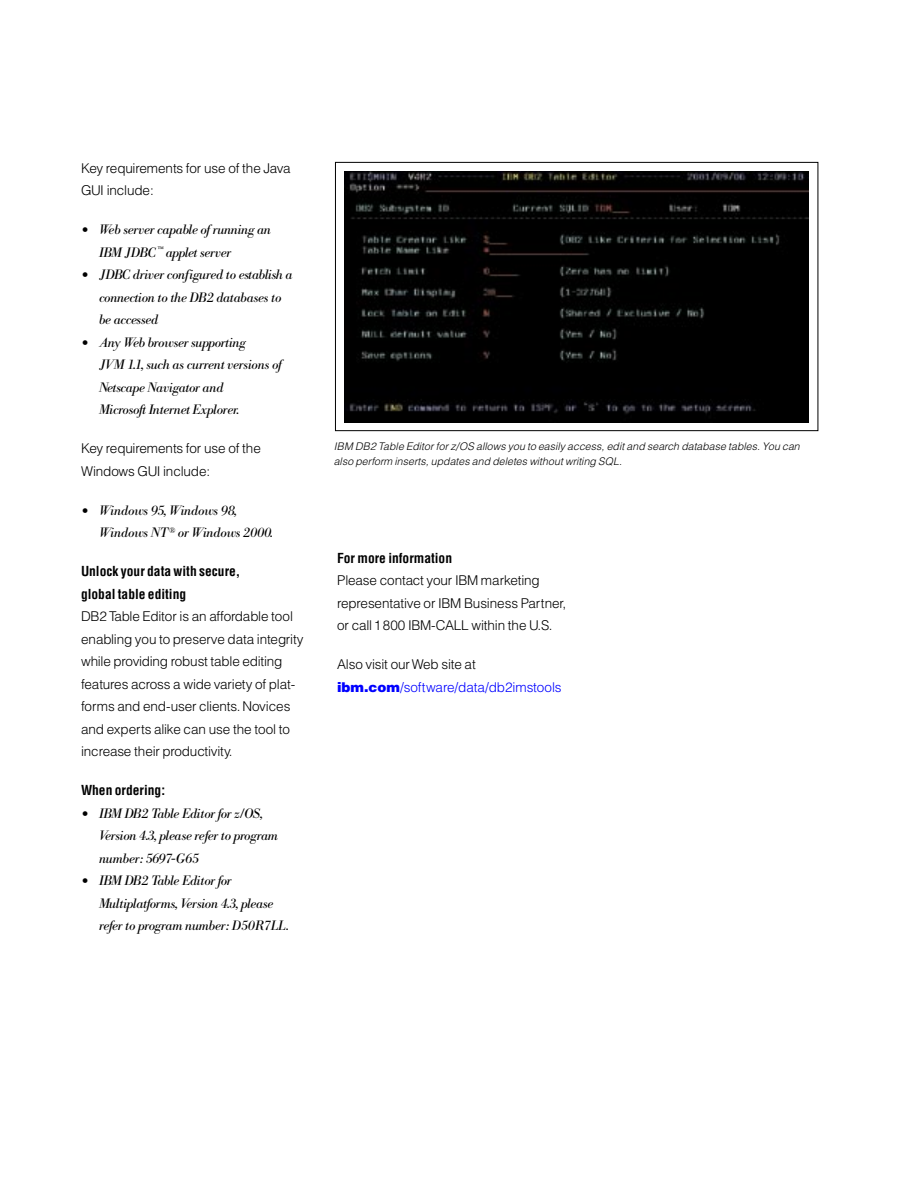
<style>
.page{position:relative;width:918px;height:1188px;background:#fff}
.page>*{position:absolute;margin:0;border:0;box-sizing:border-box;transform-origin:0 0}
.Bullet_text{font:italic 13.5px/22.5px "Bodoni BE";letter-spacing:-.015em;color:#000}
.Body_text{font:300 13.5px/22.5px "Helvetica";letter-spacing:-.01em;color:#000}
.Text_subhead{font:300 13.5px/22.5px "Helvetica";letter-spacing:-.01em;color:#000}
.Subhead{font:700 condensed 13.5px/22.5px "Helvetica";color:#000}
.Text_subhead-2{font:300 13.5px/22.5px "Helvetica";letter-spacing:-.01em;color:#00f}
.t1{font:italic 300 10.5px/15px "Helvetica";letter-spacing:.005em;color:#000}
.s1{font-size:21px}
.s2{color:#000}
.s3{font-weight:900}
</style>
<div class="page">
<img style="left:344px;top:171px;width:465px;height:251px">
<div style="left:335px;top:162px;width:483px;height:269px;border:1px solid #000"></div>
<p class="Body_text" style="left:81px;top:156px;width:211px">Key requirements for use of the Java<br>GUI include:</p>
<p class="Bullet_text" style="left:99px;top:219px;width:173px;text-indent:-18px"><span class="s1">•</span> Web server capable of running an<br>IBM JDBC <sup>™</sup> applet server</p>
<p class="Bullet_text" style="left:99px;top:264px;width:195px;text-indent:-18px"><span class="s1">•</span> JDBC driver configured to establish a connection to the DB2 databases to be accessed</p>
<p class="Bullet_text" style="left:99px;top:331px;width:184px;text-indent:-18px"><span class="s1">•</span> Any Web browser supporting<br>JVM 1.1, such as current versions of<br>Netscape Navigator and<br>Microsoft Internet Explorer.</p>
<p class="Body_text" style="left:81px;top:437px;width:181px">Key requirements for use of the<br>Windows GUI include:</p>
<p class="Bullet_text" style="left:99px;top:499px;width:175px;text-indent:-18px"><span class="s1">•</span> Windows 95, Windows 98,<br>Windows NT<sup>®</sup> or Windows 2000.</p>
<p class="Subhead" style="left:81px;top:560px;width:161px">Unlock your data with secure, global table editing</p>
<p class="Body_text" style="left:81px;top:605px;width:224px">DB2 Table Editor is an affordable tool enabling you to preserve data integrity while providing robust table editing features across a wide variety of plat&shy;forms and end-user clients. Novices and experts alike can use the tool to increase their productivity.</p>
<p class="Subhead" style="left:81px;top:779px;width:86px">When ordering:</p>
<p class="Bullet_text" style="left:99px;top:802px;width:181px;text-indent:-18px"><span class="s1">•</span> IBM DB2 Table Editor for z/OS,<br>Version 4.3, please refer to program number: 5697-G65</p>
<p class="Bullet_text" style="left:99px;top:870px;width:191px;text-indent:-18px"><span class="s1">•</span> IBM DB2 Table Editor for<br>Multiplatforms, Version 4.3, please refer to program number: D50R7LL.</p>
<p class="t1" style="left:334px;top:438px;width:468px">IBM DB2 Table Editor for z/OS allows you to easily access, edit and search database tables. You can also perform inserts, updates and deletes without writing SQL.</p>
<p class="Subhead" style="left:337px;top:547px;width:116px">For more information</p>
<p class="Text_subhead" style="left:337px;top:569px;width:231px">Please contact your IBM marketing representative or IBM Business Partner, or call 1 800 IBM-CALL within the U.S.</p>
<p class="Text_subhead-2" style="left:337px;top:653px;width:226px"><span class="s2">Also visit our Web site at </span><span class="s3">ibm.com</span>/software/data/db2imstools</p>
</div>
